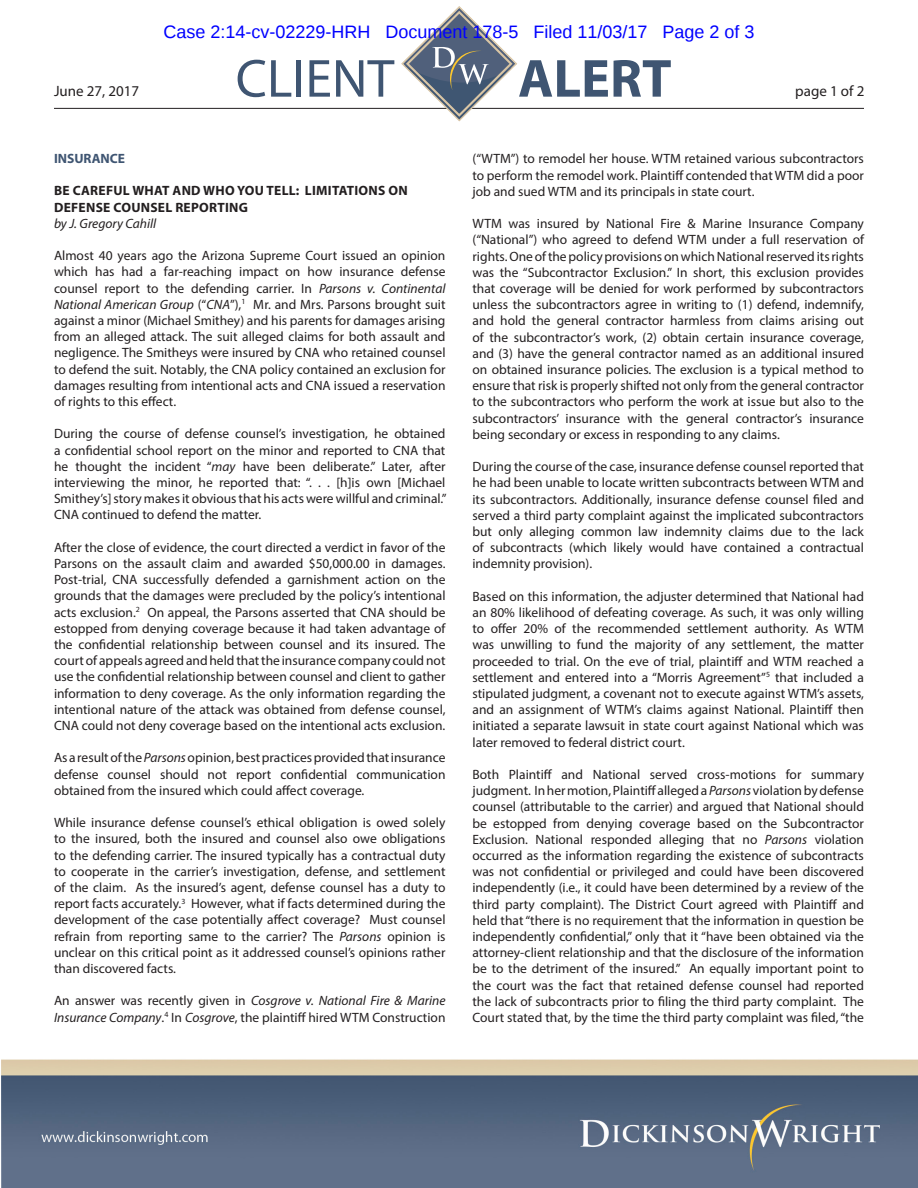
<style>
.page{position:relative;width:918px;height:1188px;background:#fff}
.page>*{position:absolute;margin:0;border:0;box-sizing:border-box;transform-origin:0 0}
.t1{font:54px "Myriad Pro";color:#3f5572}
.t2{font:700 54px "Myriad Pro";color:#3f5572}
.t3{font:18px "Liberation Sans";color:#00f}
.t4{font:15px "Myriad Pro";color:#231f20}
.t5{font:13.5px/16.2px "Myriad Pro";color:#231f20;text-align:justify}
.t6{font:700 13.5px/16.2px "Myriad Pro";letter-spacing:.02em;color:#231f20}
.t7{font:italic 13.5px "Myriad Pro";color:#231f20}
.t8{font:700 13.5px "Myriad Pro";color:#3f5572}
.s1{font-style:italic}
</style>
<div class="page">
<img style="left:1px;top:107px;width:917px;height:1081px">
<hr style="left:54px;top:108px;width:810px;height:1px;background:#231f20">
<svg style="left:401px;top:6px;width:116px;height:115px"></svg>
<img style="left:917px;top:107px;width:1px;height:487px">
<h2 class="t3" style="left:164px;top:24px;width:592px">Case 2:14-cv-02229-HRH Document 178-5 Filed 11/03/17 Page 2 of 3</h2>
<p class="t1" style="left:236px;top:45px;width:160px">CLIENT</p>
<p class="t2" style="left:518px;top:43px;width:155px">ALERT</p>
<p class="t4" style="left:54px;top:82px;width:87px">June 27, 2017</p>
<p class="t4" style="left:795px;top:82px;width:71px">page 1 of 2</p>
<p class="t8" style="left:54px;top:150px;width:73px">INSURANCE</p>
<p class="t6" style="left:54px;top:182px;width:355px">BE CAREFUL WHAT AND WHO YOU TELL: LIMITATIONS ON<br>DEFENSE COUNSEL REPORTING</p>
<p class="t7" style="left:54px;top:215px;width:104px">by J. Gregory Cahill</p>
<p class="t5" style="left:54px;top:247px;width:393px">Almost 40 years ago the Arizona Supreme Court issued an opinion which has had a far-reaching impact on how insurance defense counsel report to the defending carrier. In <span class="s1">Parsons v. Continental National American Group</span> (“<span class="s1">CNA</span>”),<sup>1</sup> Mr. and Mrs. Parsons brought suit against a minor (Michael Smithey) and his parents for damages arising from an alleged attack. The suit alleged claims for both assault and negligence. The Smitheys were insured by CNA who retained counsel to defend the suit. Notably, the CNA policy contained an exclusion for damages resulting from intentional acts and CNA issued a reservation of rights to this effect.</p>
<p class="t5" style="left:54px;top:426px;width:394px">During the course of defense counsel’s investigation, he obtained a confidential school report on the minor and reported to CNA that he thought the incident “<span class="s1">may</span> have been deliberate.” Later, after interviewing the minor, he reported that: “. . . [h]is own [Michael Smithey’s] story makes it obvious that his acts were willful and criminal.” CNA continued to defend the matter.</p>
<p class="t5" style="left:54px;top:539px;width:393px">After the close of evidence, the court directed a verdict in favor of the Parsons on the assault claim and awarded $50,000.00 in damages.<br>Post-trial, CNA successfully defended a garnishment action on the grounds that the damages were precluded by the policy’s intentional acts exclusion.<sup>2</sup> On appeal, the Parsons asserted that CNA should be estopped from denying coverage because it had taken advantage of the confidential relationship between counsel and its insured. The court of appeals agreed and held that the insurance company could not use the confidential relationship between counsel and client to gather information to deny coverage. As the only information regarding the intentional nature of the attack was obtained from defense counsel, CNA could not deny coverage based on the intentional acts exclusion.</p>
<p class="t5" style="left:54px;top:750px;width:393px">As a result of the <span class="s1">Parsons</span> opinion, best practices provided that insurance defense counsel should not report confidential communication obtained from the insured which could affect coverage.</p>
<p class="t5" style="left:54px;top:814px;width:393px">While insurance defense counsel’s ethical obligation is owed solely to the insured, both the insured and counsel also owe obligations to the defending carrier. The insured typically has a contractual duty to cooperate in the carrier’s investigation, defense, and settlement of the claim. As the insured’s agent, defense counsel has a duty to report facts accurately.<sup>3</sup> However, what if facts determined during the development of the case potentially affect coverage? Must counsel refrain from reporting same to the carrier? The <span class="s1">Parsons</span> opinion is unclear on this critical point as it addressed counsel’s opinions rather than discovered facts.</p>
<p class="t5" style="left:54px;top:993px;width:393px">An answer was recently given in <span class="s1">Cosgrove v. National Fire &amp; Marine<br>Insurance Company</span>.<sup>4</sup> In <span class="s1">Cosgrove</span>, the plaintiff hired WTM Construction</p>
<p class="t5" style="left:472px;top:151px;width:393px">(“WTM”) to remodel her house. WTM retained various subcontractors to perform the remodel work. Plaintiff contended that WTM did a poor job and sued WTM and its principals in state court.</p>
<p class="t5" style="left:472px;top:215px;width:393px">WTM was insured by National Fire &amp; Marine Insurance Company (“National”) who agreed to defend WTM under a full reservation of rights. One of the policy provisions on which National reserved its rights was the “Subcontractor Exclusion.” In short, this exclusion provides that coverage will be denied for work performed by subcontractors unless the subcontractors agree in writing to (1) defend, indemnify, and hold the general contractor harmless from claims arising out of the subcontractor’s work, (2) obtain certain insurance coverage, and (3) have the general contractor named as an additional insured on obtained insurance policies. The exclusion is a typical method to ensure that risk is properly shifted not only from the general contractor to the subcontractors who perform the work at issue but also to the subcontractors’ insurance with the general contractor’s insurance being secondary or excess in responding to any claims.</p>
<p class="t5" style="left:472px;top:458px;width:393px">During the course of the case, insurance defense counsel reported that he had been unable to locate written subcontracts between WTM and its subcontractors. Additionally, insurance defense counsel filed and served a third party complaint against the implicated subcontractors but only alleging common law indemnity claims due to the lack of subcontracts (which likely would have contained a contractual indemnity provision).</p>
<p class="t5" style="left:472px;top:588px;width:393px">Based on this information, the adjuster determined that National had an 80% likelihood of defeating coverage. As such, it was only willing to offer 20% of the recommended settlement authority. As WTM was unwilling to fund the majority of any settlement, the matter proceeded to trial. On the eve of trial, plaintiff and WTM reached a settlement and entered into a “Morris Agreement”<sup>5</sup> that included a stipulated judgment, a covenant not to execute against WTM’s assets, and an assignment of WTM’s claims against National. Plaintiff then initiated a separate lawsuit in state court against National which was later removed to federal district court.</p>
<p class="t5" style="left:472px;top:766px;width:393px">Both Plaintiff and National served cross-motions for summary judgment. In her motion, Plaintiff alleged a <span class="s1">Parsons</span> violation by defense counsel (attributable to the carrier) and argued that National should be estopped from denying coverage based on the Subcontractor Exclusion. National responded alleging that no <span class="s1">Parsons</span> violation occurred as the information regarding the existence of subcontracts was not confidential or privileged and could have been discovered independently (i.e., it could have been determined by a review of the third party complaint). The District Court agreed with Plaintiff and held that “there is no requirement that the information in question be independently confidential,” only that it “have been obtained via the attorney-client relationship and that the disclosure of the information be to the detriment of the insured.” An equally important point to the court was the fact that retained defense counsel had reported the lack of subcontracts prior to filing the third party complaint. The Court stated that, by the time the third party complaint was filed, “the</p>
</div>
